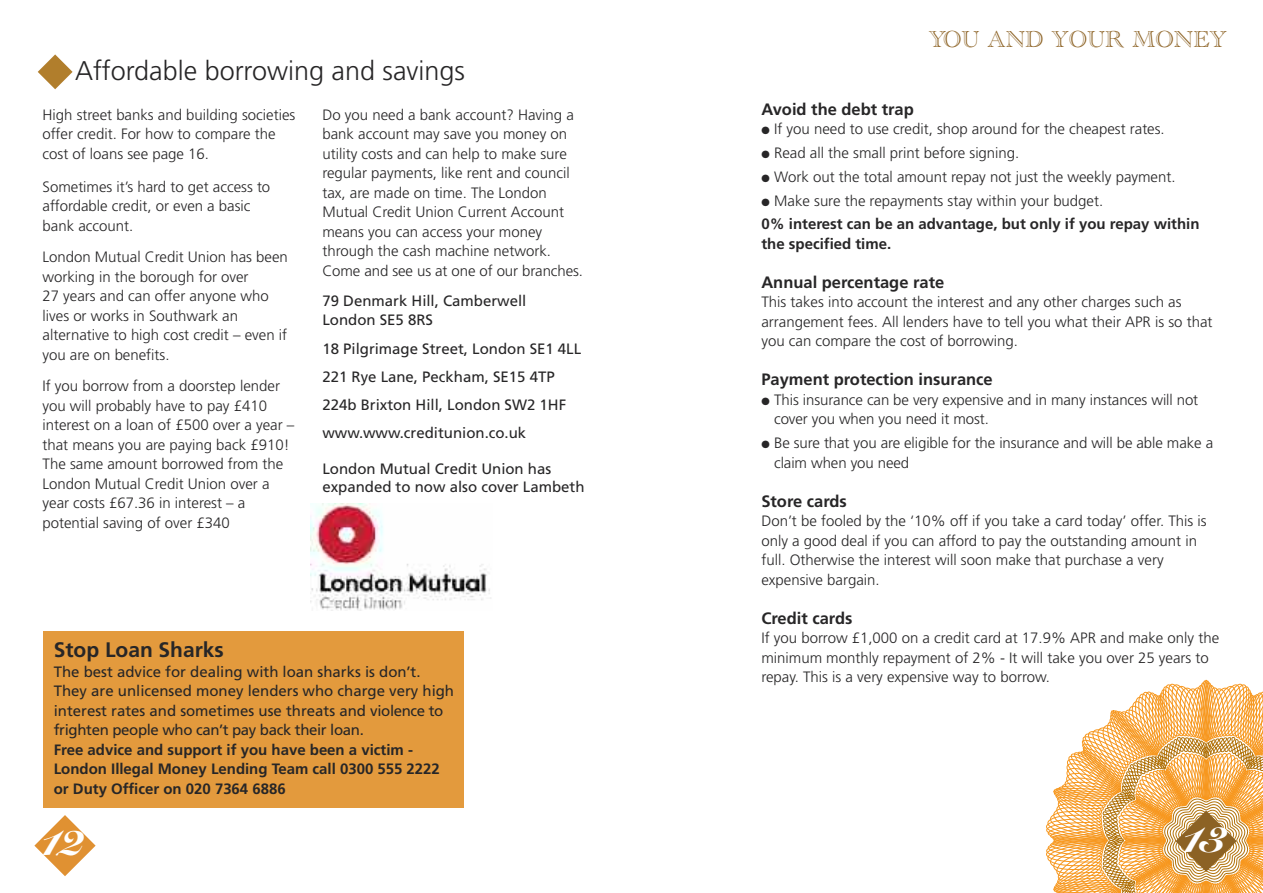
<style>
.page{position:relative;width:1263px;height:893px;background:#fff}
.page>*{position:absolute;margin:0;border:0;box-sizing:border-box;transform-origin:0 0}
.t1{font:900 45px "Snell Roundhand";color:#fff}
.t2{font:300 27px "Frutiger";color:#272627}
.t3{font:24px "Academy Engraved Let Plain";color:#8c6224}
.t4{font:700 21px "Frutiger";color:#272627}
.t5{font:700 16.5px "Frutiger";color:#272627}
.t6{font:300 15px/19.5px "Frutiger";color:#272627}
.t7{font:15px/19.5px "Frutiger";color:#272627}
.t8{font:700 15px/19.5px "Frutiger";color:#272627}
.s1{font-weight:300}
</style>
<div class="page">
<svg style="left:34px;top:815px;width:62px;height:61px"></svg>
<svg style="left:1046px;top:680px;width:217px;height:213px"></svg>
<svg style="left:38px;top:54px;width:35px;height:35px"></svg>
<div style="left:43px;top:632px;width:420px;height:176px;background:#e39a3d"></div>
<img style="left:311px;top:504px;width:180px;height:107px">
<h2 class="t2" style="left:75px;top:60px;width:391px">Affordable borrowing and savings</h2>
<p class="t6" style="left:43px;top:106px;width:254px">High street banks and building societies offer credit. For how to compare the cost of loans see page 16.</p>
<p class="t6" style="left:43px;top:178px;width:229px">Sometimes it’s hard to get access to affordable credit, or even a basic bank account.</p>
<p class="t6" style="left:43px;top:248px;width:247px">London Mutual Credit Union has been working in the borough for over<br>27 years and can offer anyone who lives or works in Southwark an alternative to high cost credit – even if you are on benefits.</p>
<p class="t6" style="left:43px;top:377px;width:253px">If you borrow from a doorstep lender you will probably have to pay £410 interest on a loan of £500 over a year – that means you are paying back £910!<br>The same amount borrowed from the London Mutual Credit Union over a year costs £67.36 in interest – a potential saving of over £340</p>
<p class="t6" style="left:322px;top:106px;width:262px">Do you need a bank account? Having a bank account may save you money on utility costs and can help to make sure regular payments, like rent and council tax, are made on time. The London Mutual Credit Union Current Account means you can access your money through the cash machine network.<br>Come and see us at one of our branches.</p>
<p class="t7" style="left:322px;top:292px;width:205px">79 Denmark Hill, Camberwell<br>London SE5 8RS</p>
<p class="t7" style="left:322px;top:335px;width:260px;line-height:28px">18 Pilgrimage Street, London SE1 4LL<br>221 Rye Lane, Peckham, SE15 4TP<br>224b Brixton Hill, London SW2 1HF www.www.creditunion.co.uk</p>
<p class="t7" style="left:322px;top:461px;width:264px;line-height:18px">London Mutual Credit Union has expanded to now also cover Lambeth</p>
<h3 class="t4" style="left:54px;top:641px;width:172px">Stop Loan Sharks</h3>
<p class="t7" style="left:54px;top:663px;width:402px">The best advice for dealing with loan sharks is don’t.<br>They are unlicensed money lenders who charge very high interest rates and sometimes use threats and violence to frighten people who can’t pay back their loan.</p>
<p class="t8" style="left:54px;top:741px;width:388px">Free advice and support if you have been a victim -<br>London Illegal Money Lending Team call 0300 555 2222 or Duty Officer on 020 7364 6886</p>
<h3 class="t3" style="left:929px;top:25px;width:299px">YOU AND YOUR MONEY</h3>
<p class="t5" style="left:761px;top:103px;width:154px">Avoid the debt trap</p>
<p class="t6" style="left:761px;top:121px;width:405px">● If you need to use credit, shop around for the cheapest rates.</p>
<p class="t6" style="left:761px;top:144px;width:260px">● Read all the small print before signing.</p>
<p class="t6" style="left:761px;top:168px;width:416px">● Work out the total amount repay not just the weekly payment.</p>
<p class="t8" style="left:761px;top:190px;width:440px;line-height:23.7px">● <span class="s1">Make sure the repayments stay within your budget.<br></span>0% interest can be an advantage, but only if you repay within</p>
<p class="t8" style="left:761px;top:235px;width:131px">the specified time.</p>
<p class="t5" style="left:761px;top:276px;width:184px">Annual percentage rate</p>
<p class="t6" style="left:761px;top:294px;width:453px">This takes into account the interest and any other charges such as arrangement fees. All lenders have to tell you what their APR is so that you can compare the cost of borrowing.</p>
<p class="t5" style="left:761px;top:373px;width:233px">Payment protection insurance</p>
<p class="t6" style="left:774px;top:391px;width:426px;text-indent:-13px">● This insurance can be very expensive and in many instances will not cover you when you need it most.</p>
<p class="t6" style="left:774px;top:434px;width:440px;text-indent:-13px">● Be sure that you are eligible for the insurance and will be able make a claim when you need</p>
<p class="t5" style="left:761px;top:494px;width:87px">Store cards</p>
<p class="t6" style="left:761px;top:512px;width:447px">Don’t be fooled by the ‘10% off if you take a card today’ offer. This is only a good deal if you can afford to pay the outstanding amount in full. Otherwise the interest will soon make that purchase a very expensive bargain.</p>
<p class="t5" style="left:761px;top:611px;width:92px">Credit cards</p>
<p class="t6" style="left:761px;top:629px;width:459px">If you borrow £1,000 on a credit card at 17.9% APR and make only the minimum monthly repayment of 2% - It will take you over 25 years to repay. This is a very expensive way to borrow.</p>
<h1 class="t1" style="left:43px;top:813px;width:44px">12</h1>
<h1 class="t1" style="left:1184px;top:810px;width:44px">13</h1>
</div>
